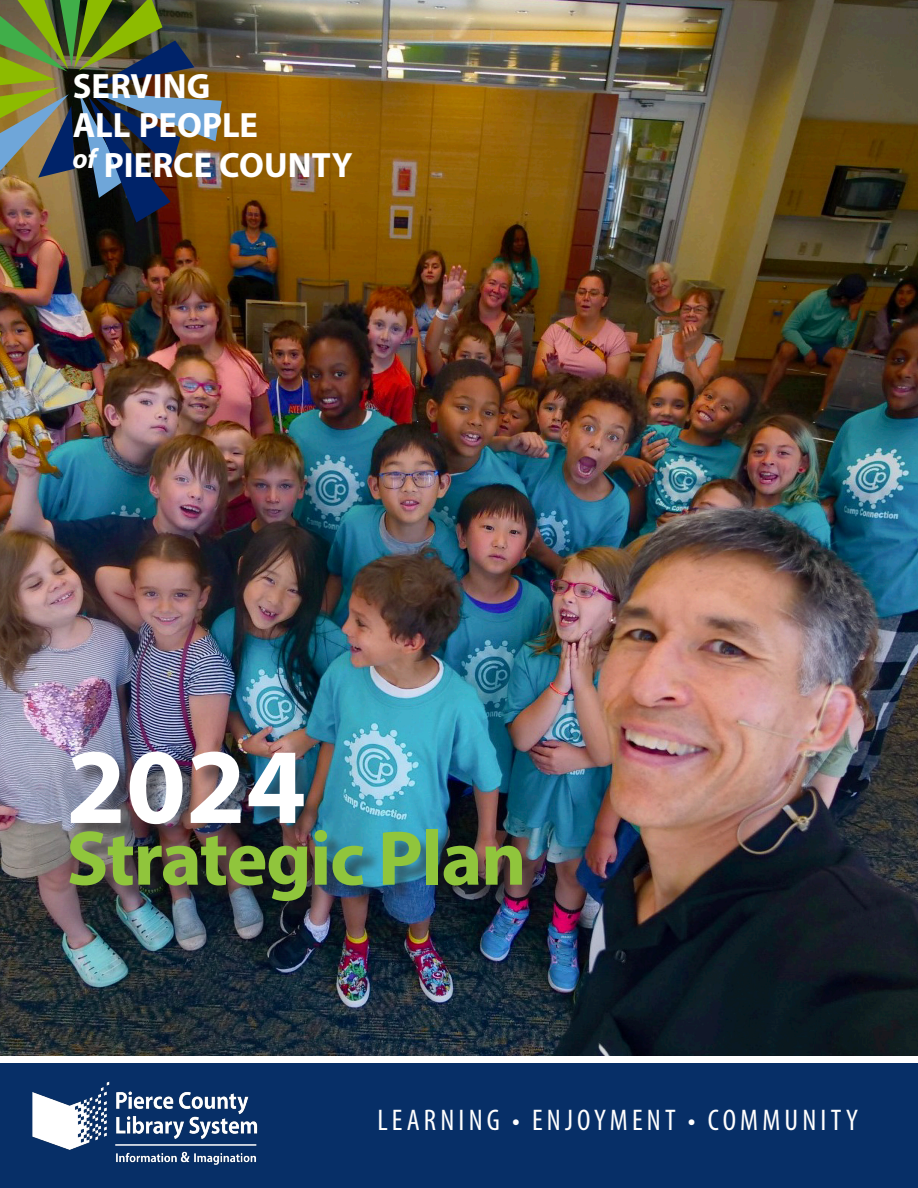
<style>
.page{position:relative;width:918px;height:1188px;background:#fff}
.page>*{position:absolute;margin:0;border:0;box-sizing:border-box;transform-origin:0 0}
.t1{font:700 108px "Myriad Pro";color:#fff}
.t2{font:700 78px "Myriad Pro";letter-spacing:-.02em;color:#90c53c}
.Title_01{font:700 35.25px/39.8px "Myriad Pro";color:#fff}
.t3{font:condensed 30px "Myriad Pro";letter-spacing:.14em;color:#fff}
</style>
<div class="page">
<img style="left:0;top:0;width:918px;height:1056px">
<div style="left:0;top:1063px;width:918px;height:125px;background:#072f67"></div>
<img style="left:0;top:0;width:265px;height:261px">
<img style="left:32px;top:1081px;width:226px;height:84px">
<div style="left:74px;top:754px;width:249px;height:89px;background:#231f20;opacity:.5"></div>
<div style="left:73px;top:831px;width:468px;height:88px;background:#231f20;opacity:.5"></div>
<p class="Title_01" style="left:51px;top:58px;width:282px">SERVING<br>ALL PEOPLE<br><sup>of</sup> PIERCE COUNTY</p>
<p class="Title_01" style="left:72px;top:65px;width:282px">SERVING<br>ALL PEOPLE<br><sup>of</sup> PIERCE COUNTY</p>
<p class="t1" style="left:66px;top:716px;width:241px">2024</p>
<p class="t2" style="left:66px;top:808px;width:462px">Strategic Plan</p>
<p class="t3" style="left:377px;top:1102px;width:482px">LEARNING • ENJOYMENT • COMMUNITY</p>
</div>
